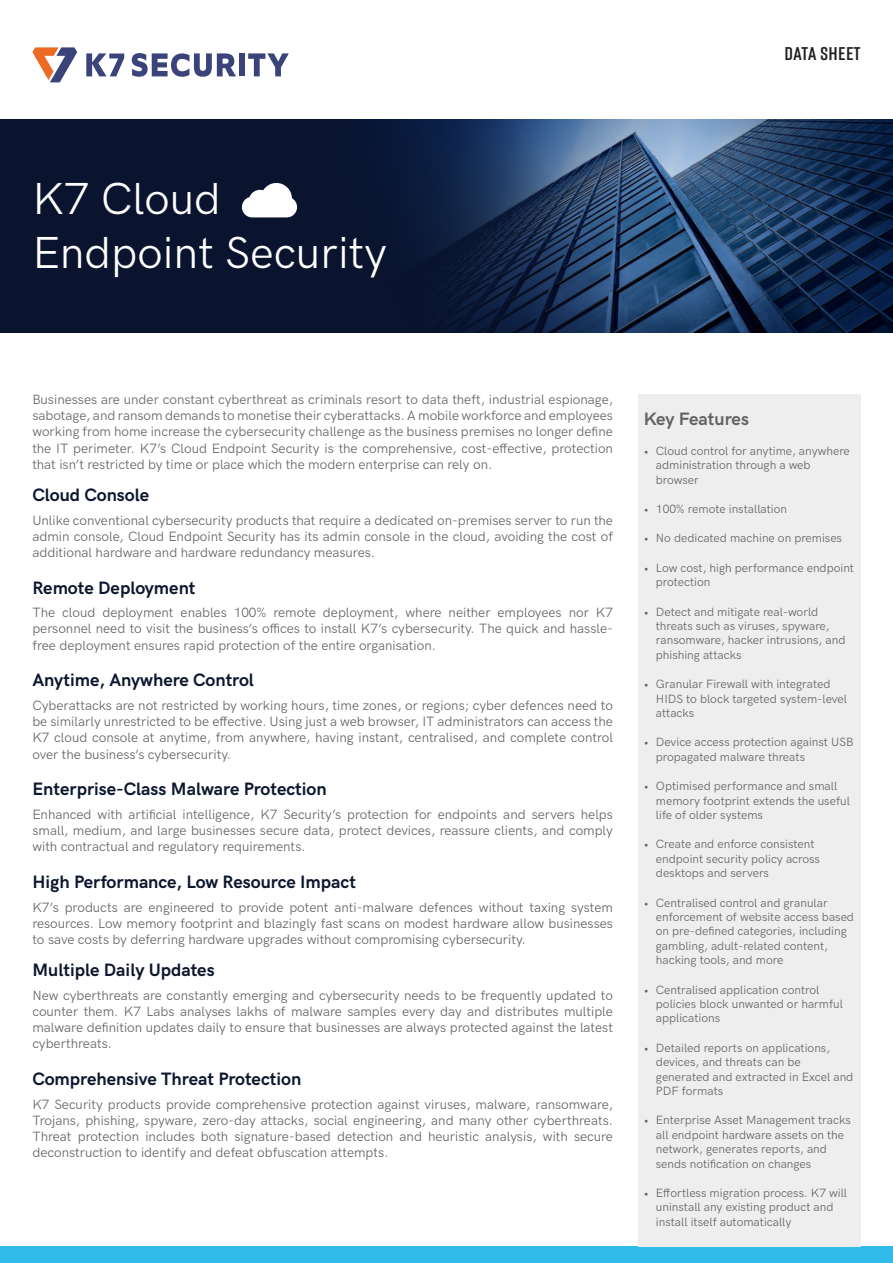
<style>
.page{position:relative;width:893px;height:1263px;background:#fff}
.page>*{position:absolute;margin:0;border:0;box-sizing:border-box;transform-origin:0 0}
.t1{font:45px/54px "HK Grotesk";color:#fff}
.t2{font:700 18px "HK Grotesk";color:#0d172e}
.t3{font:700 18px "HK Grotesk";letter-spacing:-.005em;color:#636366}
.t4{font:18px "Laqonic 4 F Unicase";letter-spacing:.02em;color:#231f20}
.t5{font:13.5px/16.2px "HK Grotesk";color:#636366;text-align:justify}
.t6{font:12px/14.4px "HK Grotesk";color:#636366}
</style>
<div class="page">
<div style="left:0;top:119px;width:893px;height:214px;background:#0a142e"></div>
<img style="left:266px;top:119px;width:627px;height:214px">
<svg style="left:86px;top:53px;width:38px;height:23px"></svg>
<svg style="left:132px;top:53px;width:104px;height:24px"></svg>
<div style="left:239px;top:53px;width:6px;height:23px;background:#3b447a"></div>
<svg style="left:248px;top:53px;width:41px;height:23px"></svg>
<svg style="left:32px;top:47px;width:45px;height:35px"></svg>
<div style="left:0;top:1246px;width:893px;height:17px;background:#31bbed"></div>
<div style="left:638px;top:394px;width:223px;height:852px;background:#eeeeef"></div>
<svg style="left:242px;top:183px;width:55px;height:34px"></svg>
<p class="t4" style="left:784px;top:44px;width:78px">DATA SHEET</p>
<p class="t1" style="left:32px;top:168px;width:356px">K7 Cloud<br>Endpoint Security</p>
<p class="t5" style="left:32px;top:390px;width:582px">Businesses are under constant cyberthreat as criminals resort to data theft, industrial espionage, sabotage, and ransom demands to monetise their cyberattacks. A mobile workforce and employees working from home increase the cybersecurity challenge as the business premises no longer define the IT perimeter. K7’s Cloud Endpoint Security is the comprehensive, cost-effective, protection that isn’t restricted by time or place which the modern enterprise can rely on.</p>
<p class="t2" style="left:32px;top:481px;width:118px">Cloud Console</p>
<p class="t5" style="left:32px;top:511px;width:582px">Unlike conventional cybersecurity products that require a dedicated on-premises server to run the admin console, Cloud Endpoint Security has its admin console in the cloud, avoiding the cost of additional hardware and hardware redundancy measures.</p>
<p class="t2" style="left:32px;top:574px;width:165px">Remote Deployment</p>
<p class="t5" style="left:32px;top:603px;width:582px">The cloud deployment enables 100% remote deployment, where neither employees nor K7 personnel need to visit the business’s offices to install K7’s cybersecurity. The quick and hassle&shy;free deployment ensures rapid protection of the entire organisation.</p>
<p class="t2" style="left:32px;top:666px;width:223px">Anytime, Anywhere Control</p>
<p class="t5" style="left:32px;top:696px;width:582px">Cyberattacks are not restricted by working hours, time zones, or regions; cyber defences need to be similarly unrestricted to be effective. Using just a web browser, IT administrators can access the K7 cloud console at anytime, from anywhere, having instant, centralised, and complete control over the business’s cybersecurity.</p>
<p class="t2" style="left:32px;top:775px;width:296px">Enterprise-Class Malware Protection</p>
<p class="t5" style="left:32px;top:805px;width:582px">Enhanced with artificial intelligence, K7 Security’s protection for endpoints and servers helps small, medium, and large businesses secure data, protect devices, reassure clients, and comply with contractual and regulatory requirements.</p>
<p class="t2" style="left:32px;top:868px;width:325px">High Performance, Low Resource Impact</p>
<p class="t5" style="left:32px;top:898px;width:582px">K7’s products are engineered to provide potent anti-malware defences without taxing system resources. Low memory footprint and blazingly fast scans on modest hardware allow businesses to save costs by deferring hardware upgrades without compromising cybersecurity.</p>
<p class="t2" style="left:32px;top:956px;width:184px">Multiple Daily Updates</p>
<p class="t5" style="left:32px;top:986px;width:582px">New cyberthreats are constantly emerging and cybersecurity needs to be frequently updated to counter them. K7 Labs analyses lakhs of malware samples every day and distributes multiple malware definition updates daily to ensure that businesses are always protected against the latest cyberthreats.</p>
<p class="t2" style="left:32px;top:1065px;width:270px">Comprehensive Threat Protection</p>
<p class="t5" style="left:32px;top:1095px;width:582px">K7 Security products provide comprehensive protection against viruses, malware, ransomware, Trojans, phishing, spyware, zero-day attacks, social engineering, and many other cyberthreats.<br>Threat protection includes both signature-based detection and heuristic analysis, with secure deconstruction to identify and defeat obfuscation attempts.</p>
<p class="t3" style="left:644px;top:406px;width:107px">Key Features</p>
<p class="t6" style="left:656px;top:442px;width:195px;text-indent:-12px">• Cloud control for anytime, anywhere administration through a web browser</p>
<p class="t6" style="left:644px;top:501px;width:145px">• 100% remote installation</p>
<p class="t6" style="left:644px;top:530px;width:200px">• No dedicated machine on premises</p>
<p class="t6" style="left:656px;top:559px;width:200px;text-indent:-12px">• Low cost, high performance endpoint protection</p>
<p class="t6" style="left:656px;top:603px;width:191px;text-indent:-12px">• Detect and mitigate real-world threats such as viruses, spyware, ransomware, hacker intrusions, and phishing attacks</p>
<p class="t6" style="left:656px;top:676px;width:193px;text-indent:-12px">• Granular Firewall with integrated<br>HIDS to block targeted system-level attacks</p>
<p class="t6" style="left:656px;top:734px;width:199px;text-indent:-12px">• Device access protection against USB propagated malware threats</p>
<p class="t6" style="left:656px;top:778px;width:195px;text-indent:-12px">• Optimised performance and small memory footprint extends the useful life of older systems</p>
<p class="t6" style="left:656px;top:836px;width:166px;text-indent:-12px">• Create and enforce consistent endpoint security policy across desktops and servers</p>
<p class="t6" style="left:656px;top:894px;width:200px;text-indent:-12px">• Centralised control and granular enforcement of website access based on pre-defined categories, including gambling, adult-related content, hacking tools, and more</p>
<p class="t6" style="left:656px;top:981px;width:189px;text-indent:-12px">• Centralised application control policies block unwanted or harmful applications</p>
<p class="t6" style="left:656px;top:1039px;width:199px;text-indent:-12px">• Detailed reports on applications, devices, and threats can be generated and extracted in Excel and<br>PDF formats</p>
<p class="t6" style="left:656px;top:1112px;width:197px;text-indent:-12px">• Enterprise Asset Management tracks all endpoint hardware assets on the network, generates reports, and sends notification on changes</p>
<p class="t6" style="left:656px;top:1185px;width:193px;text-indent:-12px">• Effortless migration process. K7 will uninstall any existing product and install itself automatically</p>
</div>
